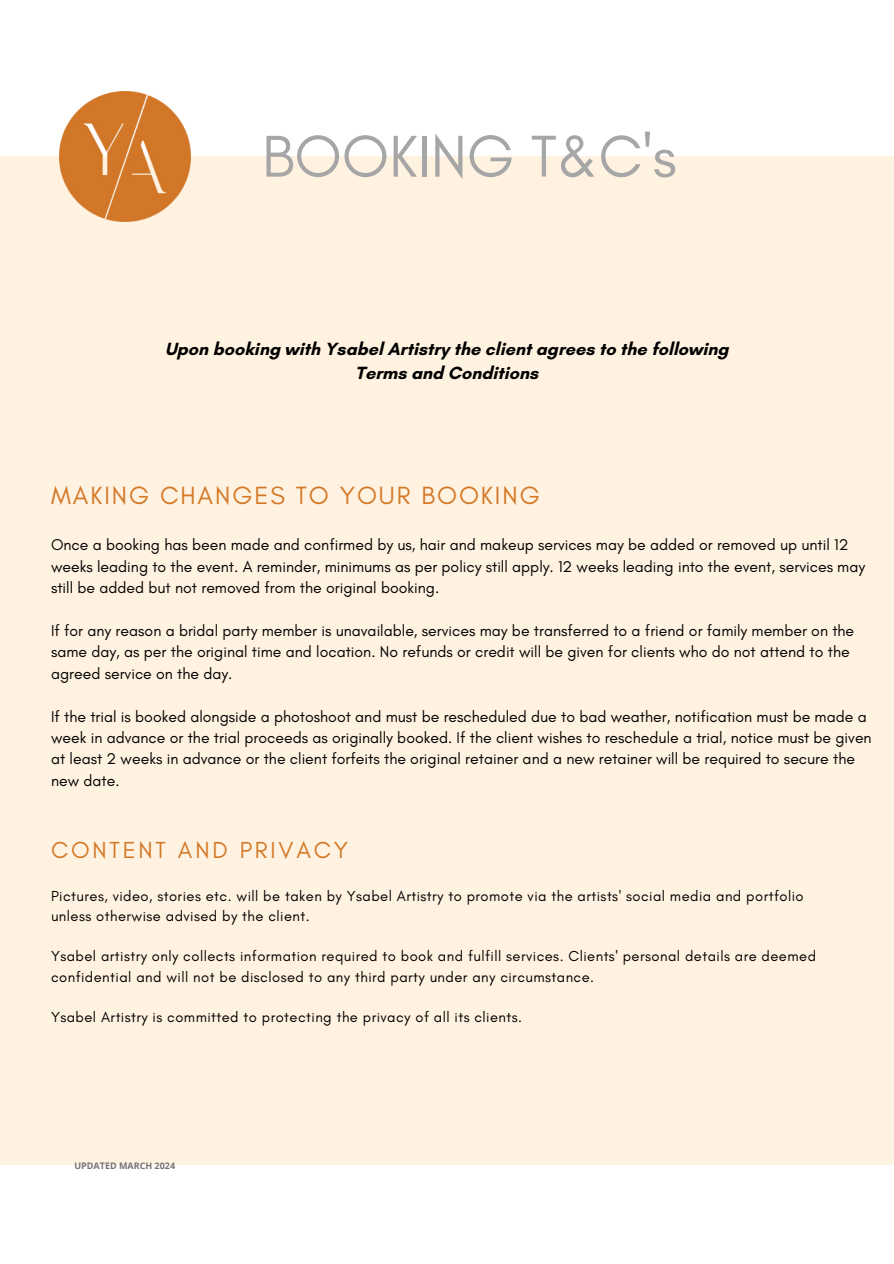
<style>
.page{position:relative;width:894px;height:1264px;background:#fff}
.page>*{position:absolute;margin:0;border:0;box-sizing:border-box;transform-origin:0 0}
.t1{font:60px "Glacial Indifference";color:#a6a6a6}
.t2{font:25.35px "Glacial Indifference";letter-spacing:.075em;color:#d37827}
.t3{font:23.7px "Glacial Indifference";letter-spacing:.12em;color:#d37827}
.t4{font:700 18px/24.8px "Glacial Indifference";color:#000;text-align:center}
.t5{font:15.9px/21.5px "Glacial Indifference";color:#000}
.t6{font:14.7px/20.2px "Glacial Indifference";letter-spacing:.03em;color:#000}
.t7{font:700 9px "Open Sans";color:#737373}
</style>
<div class="page">
<div style="left:0;top:156px;width:893px;height:1008px;background:#fff2e0"></div>
<img style="left:60px;top:91px;width:130px;height:131px">
<h1 class="t1" style="left:262px;top:120px;width:416px">BOOKING T&amp;C's</h1>
<p class="t4" style="left:165px;top:336px;width:564px">Upon booking with Ysabel Artistry the client agrees to the following<br>Terms and Conditions</p>
<h3 class="t2" style="left:51px;top:480px;width:490px">MAKING CHANGES TO YOUR BOOKING</h3>
<h2 class="t5" style="left:51px;top:534px;width:815px">Once a booking has been made and confirmed by us, hair and makeup services may be added or removed up until 12 weeks leading to the event. A reminder, minimums as per policy still apply. 12 weeks leading into the event, services may still be added but not removed from the original booking.</h2>
<h4 class="t5" style="left:51px;top:619px;width:804px">If for any reason a bridal party member is unavailable, services may be transferred to a friend or family member on the same day, as per the original time and location. No refunds or credit will be given for clients who do not attend to the agreed service on the day.</h4>
<h4 class="t5" style="left:51px;top:705px;width:822px">If the trial is booked alongside a photoshoot and must be rescheduled due to bad weather, notification must be made a week in advance or the trial proceeds as originally booked. If the client wishes to reschedule a trial, notice must be given at least 2 weeks in advance or the client forfeits the original retainer and a new retainer will be required to secure the new date.</h4>
<h4 class="t3" style="left:51px;top:835px;width:298px">CONTENT AND PRIVACY</h4>
<h2 class="t6" style="left:51px;top:885px;width:754px">Pictures, video, stories etc. will be taken by Ysabel Artistry to promote via the artists' social media and portfolio unless otherwise advised by the client.</h2>
<h4 class="t6" style="left:51px;top:946px;width:766px">Ysabel artistry only collects information required to book and fulfill services. Clients' personal details are deemed confidential and will not be disclosed to any third party under any circumstance.</h4>
<h4 class="t6" style="left:51px;top:1006px;width:472px">Ysabel Artistry is committed to protecting the privacy of all its clients.</h4>
<h4 class="t7" style="left:74px;top:1158px;width:102px">UPDATED MARCH 2024</h4>
</div>
